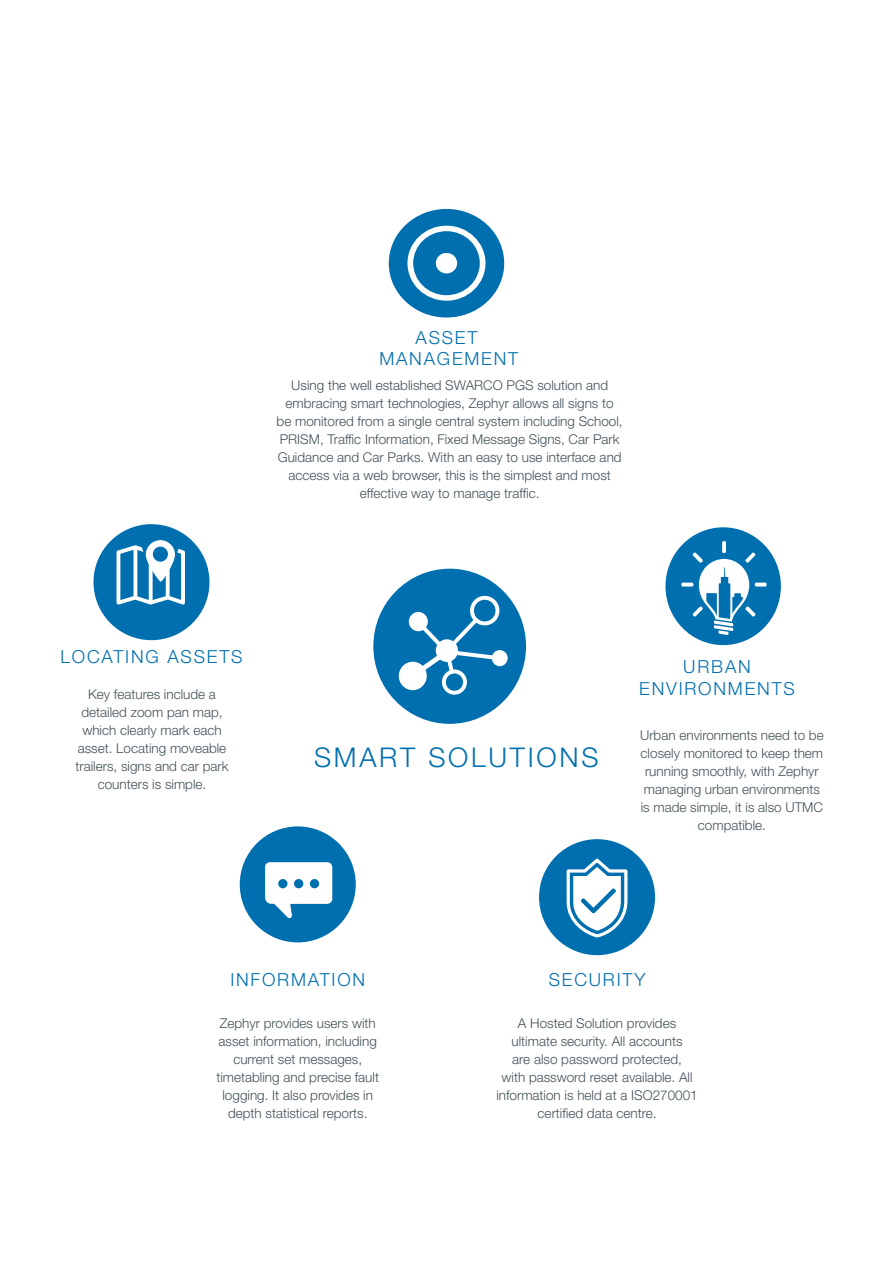
<style>
.page{position:relative;width:893px;height:1263px;background:#fff}
.page>*{position:absolute;margin:0;border:0;box-sizing:border-box;transform-origin:0 0}
.t1{font:300 27.15px "Helvetica Neue LT Std";letter-spacing:.1em;color:#006faf}
.t2{font:300 18px/22.5px "Helvetica Neue LT Std";letter-spacing:.1em;color:#006faf;text-align:center}
.t3{font:300 13.5px/18px "Helvetica Neue LT Std";color:#425159;text-align:center}
</style>
<div class="page">
<svg style="left:665px;top:527px;width:116px;height:118px"></svg>
<div style="left:373px;top:569px;width:153px;height:155px;background:#006faf;border-radius:50%"></div>
<div style="left:492px;top:650px;width:16px;height:16px;background:#fff;border-radius:50%"></div>
<div style="left:399px;top:662px;width:28px;height:28px;background:#fff;border-radius:50%"></div>
<svg style="left:409px;top:595px;width:93px;height:100px"></svg>
<div style="left:539px;top:839px;width:116px;height:116px;background:#006faf;border-radius:50%"></div>
<svg style="left:566px;top:858px;width:62px;height:80px"></svg>
<div style="left:240px;top:826px;width:116px;height:116px;background:#006faf;border-radius:50%"></div>
<svg style="left:265px;top:862px;width:67px;height:57px"></svg>
<div style="left:93px;top:524px;width:116px;height:116px;background:#006faf;border-radius:50%"></div>
<svg style="left:117px;top:540px;width:68px;height:65px"></svg>
<div style="left:389px;top:209px;width:115px;height:108px;background:#006faf;border-radius:50%"></div>
<div style="left:407px;top:226px;width:78px;height:75px;background:#fff;border-radius:50%"></div>
<div style="left:413px;top:231px;width:67px;height:64px;background:#006faf;border-radius:50%"></div>
<div style="left:436px;top:253px;width:21px;height:20px;background:#fff;border-radius:50%"></div>
<p class="t2" style="left:416px;top:326px;width:63px">ASSET</p>
<p class="t2" style="left:379px;top:347px;width:140px">MANAGEMENT</p>
<p class="t3" style="left:277px;top:376px;width:348px">Using the well established SWARCO PGS solution and embracing smart technologies, Zephyr allows all signs to be monitored from a single central system including School, PRISM, Traffic Information, Fixed Message Signs, Car Park Guidance and Car Parks. With an easy to use interface and access via a web browser, this is the simplest and most effective way to manage traffic.</p>
<p class="t2" style="left:60px;top:645px;width:184px">LOCATING ASSETS</p>
<p class="t3" style="left:76px;top:685px;width:155px">Key features include a detailed zoom pan map, which clearly mark each asset. Locating moveable trailers, signs and car park counters is simple.</p>
<p class="t1" style="left:314px;top:741px;width:286px">SMART SOLUTIONS</p>
<p class="t2" style="left:639px;top:655px;width:157px">URBAN<br>ENVIRONMENTS</p>
<p class="t3" style="left:640px;top:726px;width:185px">Urban environments need to be closely monitored to keep them running smoothly, with Zephyr managing urban environments is made simple, it is also UTMC compatible.</p>
<p class="t2" style="left:230px;top:968px;width:136px">INFORMATION</p>
<p class="t2" style="left:549px;top:968px;width:98px">SECURITY</p>
<p class="t3" style="left:216px;top:1013px;width:164px">Zephyr provides users with asset information, including current set messages, timetabling and precise fault logging. It also provides in depth statistical reports.</p>
<p class="t3" style="left:496px;top:1013px;width:203px">A Hosted Solution provides ultimate security. All accounts<br>are also password protected,<br>with password reset available. All information is held at a ISO270001 certified data centre.</p>
</div>
